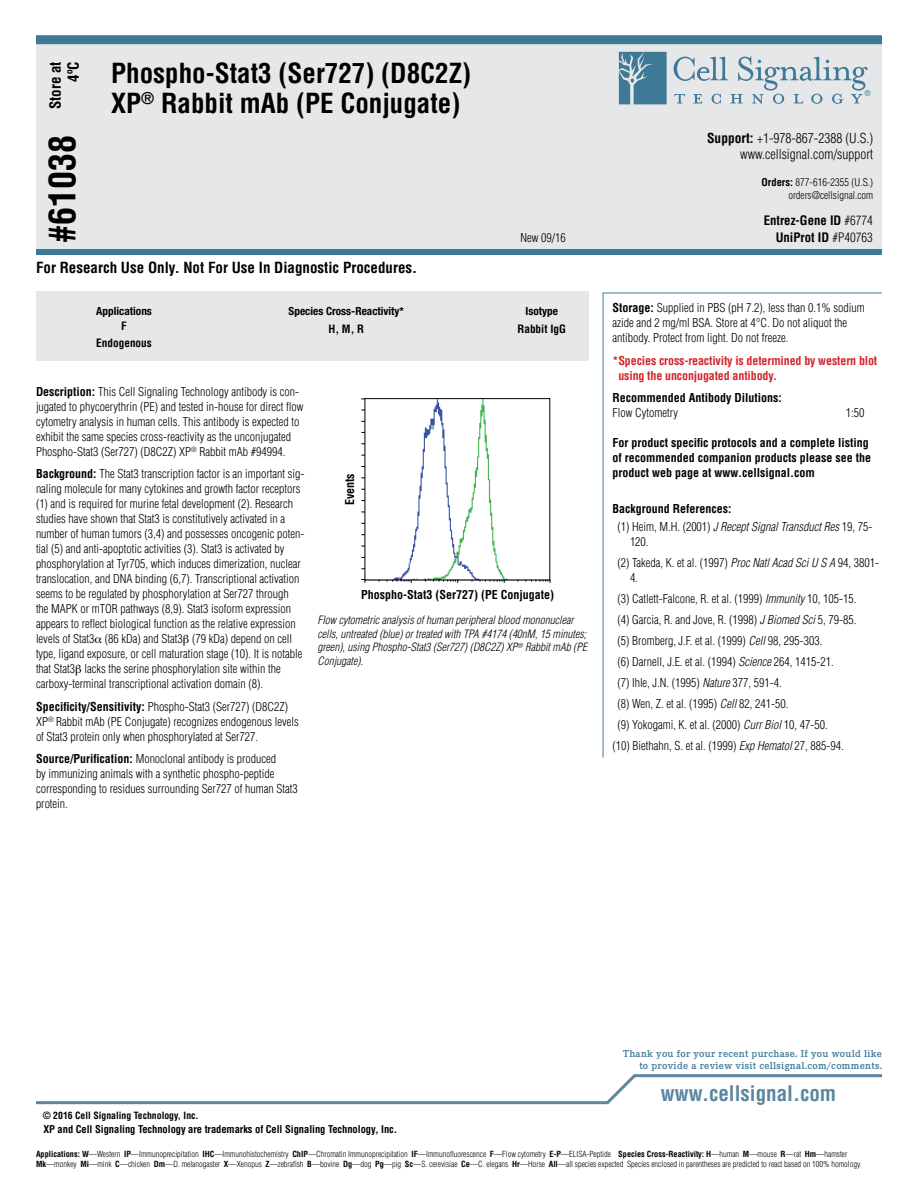
<style>
.page{position:relative;width:918px;height:1188px;background:#fff}
.page>*{position:absolute;margin:0;border:0;box-sizing:border-box;transform-origin:0 0}
.t1{font:700 condensed 36px "Helvetica";color:#000}
.t2{font:700 condensed 27px/30px "Helvetica";color:#000}
.t3{font:700 condensed 21px "Helvetica";color:#5d87a1}
.t4{font:700 condensed 15px/18px "Helvetica";color:#000;text-align:right}
.t5{font:300 condensed 13.5px/16.2px "Helvetica";color:#000;text-align:right}
.t6{font:700 condensed 12.75px "Helvetica";color:#000}
.t7{font:300 condensed 12px/15px "Helvetica";color:#000}
.t8{font:700 condensed 12px/15px "Helvetica";color:#000}
.t9{font:700 condensed 12px/15px "Helvetica";letter-spacing:-.01em;color:#d2232a}
.t10{font:italic 300 condensed 12px/18px "Helvetica";color:#000}
.t11{font:italic 300 condensed 11.25px/13.5px "Helvetica";color:#000}
.t12{font:700 condensed 11.25px "Helvetica Neue LTW1 G";color:#000}
.t13{font:700 condensed 11.25px "Helvetica";color:#000}
.t14{font:600 10.5px/12px "Corporate E Pro";letter-spacing:.025em;color:#3e7998;text-align:right}
.t15{font:700 condensed 10.5px "Helvetica";letter-spacing:-.005em;color:#000}
.t16{font:300 condensed 10.5px/12.6px "Helvetica";color:#000;text-align:right}
.t17{font:700 condensed 9.75px "Helvetica";color:#000}
.t18{font:300 condensed 8.25px/9.9px "Helvetica";color:#000}
.s1{font-weight:700}
.s2{font-weight:300}
.s3{font-weight:700;font-style:normal}
.s4{font-style:normal}
.s5{font-style:italic}
</style>
<div class="page">
<div style="left:36px;top:43px;width:846px;height:210px;background:#e6e7e8"></div>
<div style="left:36px;top:249px;width:846px;height:6px;background:#3e7998"></div>
<div style="left:36px;top:35px;width:846px;height:9px;background:#3e7998"></div>
<svg style="left:619px;top:52px;width:48px;height:52px;background:#5688a3"></svg>
<svg style="left:674px;top:56px;width:196px;height:48px"></svg>
<svg style="left:36px;top:1074px;width:846px;height:31px"></svg>
<div style="left:36px;top:291px;width:552px;height:70px;background:#e6e7e8"></div>
<svg style="left:602px;top:292px;width:280px;height:466px"></svg>
<img style="left:394px;top:400px;width:111px;height:178px">
<svg style="left:387px;top:579px;width:25px;height:4px"></svg>
<svg style="left:433px;top:579px;width:25px;height:4px"></svg>
<svg style="left:480px;top:579px;width:25px;height:4px"></svg>
<svg style="left:526px;top:579px;width:25px;height:4px"></svg>
<p class="t4" style="left:46px;top:109px;width:49px;rotate:-90deg">Store at<br>4ºC</p>
<h1 class="t1" style="left:40px;top:243px;width:109px;rotate:-90deg">#61038</h1>
<h2 class="t2" style="left:111px;top:58px;width:361px">Phospho-Stat3 (Ser727) (D8C2Z)<br>XP<sup>®</sup> Rabbit mAb (PE Conjugate)</h2>
<p class="t4" style="left:36px;top:258px;width:383px">For Research Use Only. Not For Use In Diagnostic Procedures.</p>
<p class="t5" style="left:707px;top:130px;width:168px"><span class="s1">Support:</span> +1-978-867-2388 (U.S.) www.cellsignal.com/support</p>
<p class="t16" style="left:762px;top:176px;width:113px"><span class="s1">Orders:</span> 877-616-2355 (U.S.) orders@cellsignal.com</p>
<p class="t6" style="left:764px;top:213px;width:111px">Entrez-Gene ID <span class="s2">#6774</span></p>
<p class="t7" style="left:520px;top:230px;width:47px">New 09/16</p>
<p class="t6" style="left:776px;top:229px;width:99px">UniProt ID <span class="s2">#P40763</span></p>
<p class="t12" style="left:96px;top:304px;width:57px">Applications</p>
<p class="t12" style="left:289px;top:304px;width:117px">Species Cross-Reactivity*</p>
<p class="t12" style="left:526px;top:305px;width:34px">Isotype</p>
<p class="t13" style="left:121px;top:319px;width:7px">F</p>
<p class="t13" style="left:329px;top:322px;width:37px">H, M, R</p>
<p class="t13" style="left:518px;top:322px;width:50px">Rabbit IgG</p>
<p class="t13" style="left:96px;top:335px;width:57px">Endogenous</p>
<p class="t7" style="left:36px;top:384px;width:269px"><span class="s1">Description:</span> This Cell Signaling Technology antibody is con&shy;jugated to phycoerythrin (PE) and tested in-house for direct flow cytometry analysis in human cells. This antibody is expected to exhibit the same species cross-reactivity as the unconjugated Phospho-Stat3 (Ser727) (D8C2Z) XP<sup>®</sup> Rabbit mAb #94994.</p>
<p class="t7" style="left:36px;top:466px;width:270px"><span class="s1">Background:</span> The Stat3 transcription factor is an important sig&shy;naling molecule for many cytokines and growth factor receptors (1) and is required for murine fetal development (2). Research studies have shown that Stat3 is constitutively activated in a number of human tumors (3,4) and possesses oncogenic poten&shy;tial (5) and anti-apoptotic activities (3). Stat3 is activated by phosphorylation at Tyr705, which induces dimerization, nuclear translocation, and DNA binding (6,7). Transcriptional activation seems to be regulated by phosphorylation at Ser727 through<br>the MAPK or mTOR pathways (8,9). Stat3 isoform expression appears to reflect biological function as the relative expression levels of Stat3 (86 kDa) and Stat3 (79 kDa) depend on cell type, ligand exposure, or cell maturation stage (10). It is notable that Stat3 lacks the serine phosphorylation site within the carboxy-terminal transcriptional activation domain (8).</p>
<p class="t7" style="left:36px;top:699px;width:264px"><span class="s1">Specificity/Sensitivity:</span> Phospho-Stat3 (Ser727) (D8C2Z)<br>XP<sup>®</sup> Rabbit mAb (PE Conjugate) recognizes endogenous levels of Stat3 protein only when phosphorylated at Ser727.</p>
<p class="t7" style="left:36px;top:751px;width:263px"><span class="s1">Source/Purification:</span> Monoclonal antibody is produced<br>by immunizing animals with a synthetic phospho-peptide corresponding to residues surrounding Ser727 of human Stat3 protein.</p>
<p class="t8" style="left:342px;top:505px;width:33px;rotate:-90deg">Events</p>
<p class="t8" style="left:361px;top:587px;width:195px">Phospho-Stat3 (Ser727) (PE Conjugate)</p>
<p class="t11" style="left:317px;top:613px;width:271px">Flow cytometric analysis of human peripheral blood mononuclear cells, untreated (blue) or treated with TPA #4174 (40nM, 15 minutes; green), using Phospho-Stat3 (Ser727) (D8C2Z) XP<sup>®</sup> Rabbit mAb (PE Conjugate).</p>
<p class="t7" style="left:613px;top:300px;width:254px"><span class="s1">Storage:</span> Supplied in PBS (pH 7.2), less than 0.1% sodium azide and 2 mg/ml BSA. Store at 4°C. Do not aliquot the antibody. Protect from light. Do not freeze.</p>
<p class="t9" style="left:618px;top:353px;width:260px;text-indent:-6px">*Species cross-reactivity is determined by western blot using the unconjugated antibody.</p>
<p class="t8" style="left:613px;top:390px;width:171px">Recommended Antibody Dilutions:</p>
<p class="t7" style="left:613px;top:405px;width:67px">Flow Cytometry</p>
<p class="t7" style="left:846px;top:405px;width:20px">1:50</p>
<p class="t8" style="left:613px;top:435px;width:260px">For product specific protocols and a complete listing of recommended companion products please see the product web page at www.cellsignal.com</p>
<p class="t10" style="left:617px;top:500px;width:257px;text-indent:-5px"><span class="s3">Background References:<br></span><span class="s4">(1) Heim, M.H. (2001)</span> J Recept Signal Transduct Res <span class="s4">19, 75-</span></p>
<p class="t7" style="left:617px;top:531px;width:263px;line-height:21px;text-indent:13px">120.<br>(2) Takeda, K. et al. (1997) <span class="s5">Proc Natl Acad Sci U S A</span> 94, 3801-</p>
<p class="t7" style="left:630px;top:570px;width:9px">4.</p>
<p class="t7" style="left:617px;top:591px;width:241px">(3) Catlett-Falcone, R. et al. (1999) <span class="s5">Immunity</span> 10, 105-15.</p>
<p class="t7" style="left:617px;top:612px;width:241px">(4) Garcia, R. and Jove, R. (1998) <span class="s5">J Biomed Sci</span> 5, 79-85.</p>
<p class="t7" style="left:617px;top:633px;width:207px">(5) Bromberg, J.F. et al. (1999) <span class="s5">Cell</span> 98, 295-303.</p>
<p class="t7" style="left:617px;top:654px;width:218px">(6) Darnell, J.E. et al. (1994) <span class="s5">Science</span> 264, 1415-21.</p>
<p class="t7" style="left:617px;top:675px;width:166px">(7) Ihle, J.N. (1995) <span class="s5">Nature</span> 377, 591-4.</p>
<p class="t7" style="left:617px;top:696px;width:173px">(8) Wen, Z. et al. (1995) <span class="s5">Cell</span> 82, 241-50.</p>
<p class="t7" style="left:617px;top:717px;width:212px">(9) Yokogami, K. et al. (2000) <span class="s5">Curr Biol</span> 10, 47-50.</p>
<p class="t7" style="left:613px;top:738px;width:233px">(10) Biethahn, S. et al. (1999) <span class="s5">Exp Hematol</span> 27, 885-94.</p>
<p class="t17" style="left:43px;top:1109px;width:158px">© 2016 Cell Signaling Technology, Inc.</p>
<p class="t15" style="left:44px;top:1122px;width:355px">XP and Cell Signaling Technology are trademarks of Cell Signaling Technology, Inc.</p>
<p class="t14" style="left:623px;top:1047px;width:260px">Thank you for your recent purchase. If you would like to provide a review visit cellsignal.com/comments.</p>
<h3 class="t3" style="left:661px;top:1080px;width:177px">www.cellsignal.com</h3>
<p class="t18" style="left:36px;top:1149px;width:827px"><span class="s1">Applications: W</span>—Western <span class="s1">IP</span>—Immunoprecipitation <span class="s1">IHC</span>—Immunohistochemistry <span class="s1">ChIP</span>—Chromatin Immunoprecipitation <span class="s1">IF</span>—Immunofluorescence <span class="s1">F</span>—Flow cytometry <span class="s1">E-P</span>—ELISA-Peptide <span class="s1">Species Cross-Reactivity: H</span>—human <span class="s1">M</span>—mouse <span class="s1">R</span>—rat <span class="s1">Hm</span>—hamster<br><span class="s1">Mk</span>—monkey <span class="s1">Mi</span>—mink <span class="s1">C</span>—chicken <span class="s1">Dm</span>—D. melanogaster <span class="s1">X</span>—Xenopus <span class="s1">Z</span>—zebrafish <span class="s1">B</span>—bovine <span class="s1">Dg</span>—dog <span class="s1">Pg</span>—pig <span class="s1">Sc</span>—S. cerevisiae <span class="s1">Ce</span>—C. elegans <span class="s1">Hr</span>—Horse <span class="s1">All</span>—all species expected Species enclosed in parentheses are predicted to react based on 100% homology.</p>
</div>
